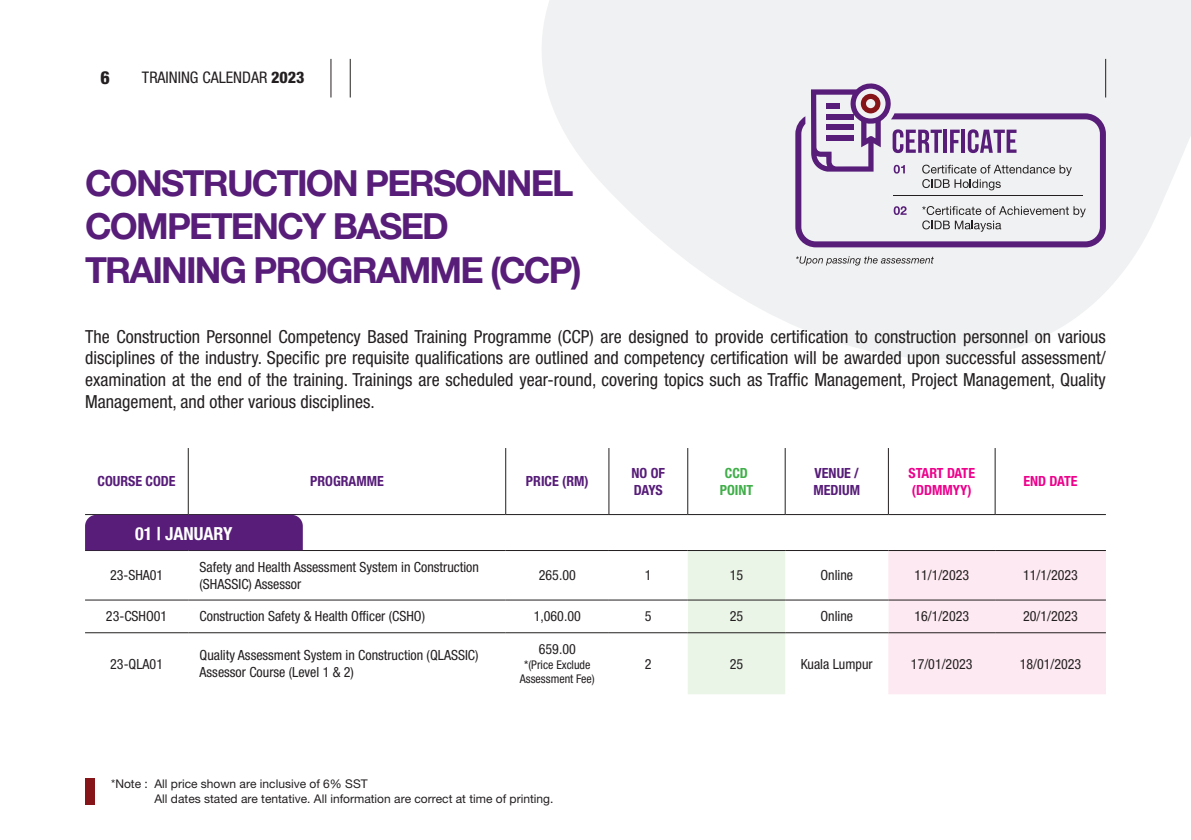
<style>
.page{position:relative;width:1191px;height:840px;background:#fff}
.page>*{position:absolute;margin:0;border:0;box-sizing:border-box;transform-origin:0 0}
.t1{font:700 36px "Helvetica Neue LT Std";letter-spacing:-.05em;color:#571d79}
.t2{font:condensed 18px/21.6px "Helvetica Neue LT Pro";color:#231f20;text-align:justify}
.t3{font:700 condensed 18px "Helvetica Neue LT Std";color:#fff}
.t4{font:800 condensed 18px "Helvetica Neue LT Std";color:#231f20}
.t5{font:condensed 16px "Helvetica Neue LT Std";color:#231f20}
.t6{font:condensed 14px/16.8px "Helvetica Neue LT Std";color:#231f20}
.t7{font:700 condensed 14px/16.8px "Helvetica Neue LT Std";color:#571d79}
.t8{font:700 condensed 14px/16.8px "Helvetica Neue LT Std";color:#ed028c}
.t9{font:700 condensed 14px "Helvetica Neue LT Std";color:#40ae49}
.t10{font:12px "Helvetica Neue LT Pro";color:#231f20}
.t11{font:condensed 12px "Helvetica Neue LT Std";color:#231f20}
.s1{font-weight:800}
</style>
<div class="page">
<svg style="left:542px;top:0;width:649px;height:359px;fill:#f0f1f2"></svg>
<hr style="left:188px;top:448px;width:1px;height:66px;background:#231f20">
<hr style="left:505px;top:448px;width:1px;height:66px;background:#231f20">
<hr style="left:608px;top:448px;width:1px;height:66px;background:#231f20">
<hr style="left:687px;top:448px;width:1px;height:66px;background:#231f20">
<hr style="left:785px;top:448px;width:1px;height:66px;background:#231f20">
<hr style="left:888px;top:448px;width:1px;height:66px;background:#231f20">
<hr style="left:994px;top:448px;width:1px;height:66px;background:#231f20">
<svg style="left:85px;top:514px;width:1021px;height:180px"></svg>
<div style="left:135px;top:520px;width:118px;height:25px;background:#571d79"></div>
<svg style="left:796px;top:256px;width:138px;height:9px"></svg>
<svg style="left:795px;top:113px;width:311px;height:134px;fill:#f0f1f2"></svg>
<svg style="left:893px;top:206px;width:13px;height:9px"></svg>
<svg style="left:922px;top:206px;width:163px;height:25px"></svg>
<svg style="left:811px;top:83px;width:260px;height:107px"></svg>
<hr style="left:893px;top:195px;width:189px;height:1px;background:#231f20">
<div style="left:85px;top:778px;width:10px;height:26px;background:#851518"></div>
<hr style="left:330px;top:59px;width:1px;height:38px;background:#231f20">
<hr style="left:350px;top:59px;width:1px;height:38px;background:#231f20">
<hr style="left:1105px;top:59px;width:1px;height:38px;background:#231f20">
<p class="t4" style="left:100px;top:66px;width:11px">6</p>
<p class="t5" style="left:142px;top:68px;width:164px">TRAINING CALENDAR <span class="s1">2023</span></p>
<p class="t1" style="left:85px;top:161px;width:490px">CONSTRUCTION PERSONNEL</p>
<p class="t1" style="left:85px;top:204px;width:365px">COMPETENCY BASED</p>
<p class="t1" style="left:85px;top:247px;width:498px">TRAINING PROGRAMME (CCP)</p>
<p class="t2" style="left:85px;top:325px;width:1022px">The Construction Personnel Competency Based Training Programme (CCP) are designed to provide certification to construction personnel on various disciplines of the industry. Specific pre requisite qualifications are outlined and competency certification will be awarded upon successful assessment/ examination at the end of the training. Trainings are scheduled year-round, covering topics such as Traffic Management, Project Management, Quality Management, and other various disciplines.</p>
<p class="t7" style="left:98px;top:472px;width:80px">COURSE CODE</p>
<p class="t7" style="left:310px;top:472px;width:75px">PROGRAMME</p>
<p class="t7" style="left:526px;top:472px;width:64px">PRICE (RM)</p>
<p class="t7" style="left:631px;top:464px;width:35px">NO OF<br>DAYS</p>
<p class="t9" style="left:725px;top:464px;width:25px">CCD</p>
<p class="t9" style="left:719px;top:481px;width:35px">POINT</p>
<p class="t7" style="left:813px;top:464px;width:48px">VENUE /<br>MEDIUM</p>
<p class="t8" style="left:908px;top:464px;width:68px">START DATE (DDMMYY)</p>
<p class="t8" style="left:1023px;top:472px;width:56px">END DATE</p>
<p class="t3" style="left:135px;top:522px;width:99px">01 | JANUARY</p>
<p class="t6" style="left:110px;top:566px;width:55px">23-SHA01</p>
<p class="t6" style="left:200px;top:558px;width:281px">Safety and Health Assessment System in Construction (SHASSIC) Assessor</p>
<p class="t6" style="left:539px;top:566px;width:38px">265.00</p>
<p class="t6" style="left:645px;top:566px;width:8px">1</p>
<p class="t6" style="left:729px;top:566px;width:15px">15</p>
<p class="t6" style="left:820px;top:566px;width:34px">Online</p>
<p class="t6" style="left:914px;top:566px;width:56px">11/1/2023</p>
<p class="t6" style="left:1023px;top:566px;width:56px">11/1/2023</p>
<p class="t6" style="left:106px;top:607px;width:63px">23-CSHO01</p>
<p class="t6" style="left:200px;top:607px;width:227px">Construction Safety &amp; Health Officer (CSHO)</p>
<p class="t6" style="left:534px;top:607px;width:49px">1,060.00</p>
<p class="t6" style="left:645px;top:607px;width:8px">5</p>
<p class="t6" style="left:729px;top:607px;width:15px">25</p>
<p class="t6" style="left:820px;top:607px;width:34px">Online</p>
<p class="t6" style="left:914px;top:607px;width:56px">16/1/2023</p>
<p class="t6" style="left:1023px;top:607px;width:56px">20/1/2023</p>
<p class="t6" style="left:110px;top:654px;width:54px">23-QLA01</p>
<p class="t6" style="left:200px;top:646px;width:280px">Quality Assessment System in Construction (QLASSIC)<br>Assessor Course (Level 1 &amp; 2)</p>
<p class="t6" style="left:539px;top:640px;width:38px">659.00</p>
<p class="t11" style="left:524px;top:657px;width:68px">*(Price Exclude</p>
<p class="t11" style="left:520px;top:671px;width:76px">Assessment Fee)</p>
<p class="t6" style="left:645px;top:654px;width:8px">2</p>
<p class="t6" style="left:729px;top:654px;width:15px">25</p>
<p class="t6" style="left:801px;top:654px;width:73px">Kuala Lumpur</p>
<p class="t6" style="left:911px;top:654px;width:63px">17/01/2023</p>
<p class="t6" style="left:1019px;top:654px;width:63px">18/01/2023</p>
<p class="t10" style="left:111px;top:776px;width:258px">*Note : All price shown are inclusive of 6% SST</p>
<p class="t10" style="left:154px;top:790px;width:400px">All dates stated are tentative. All information are correct at time of printing.</p>
</div>
